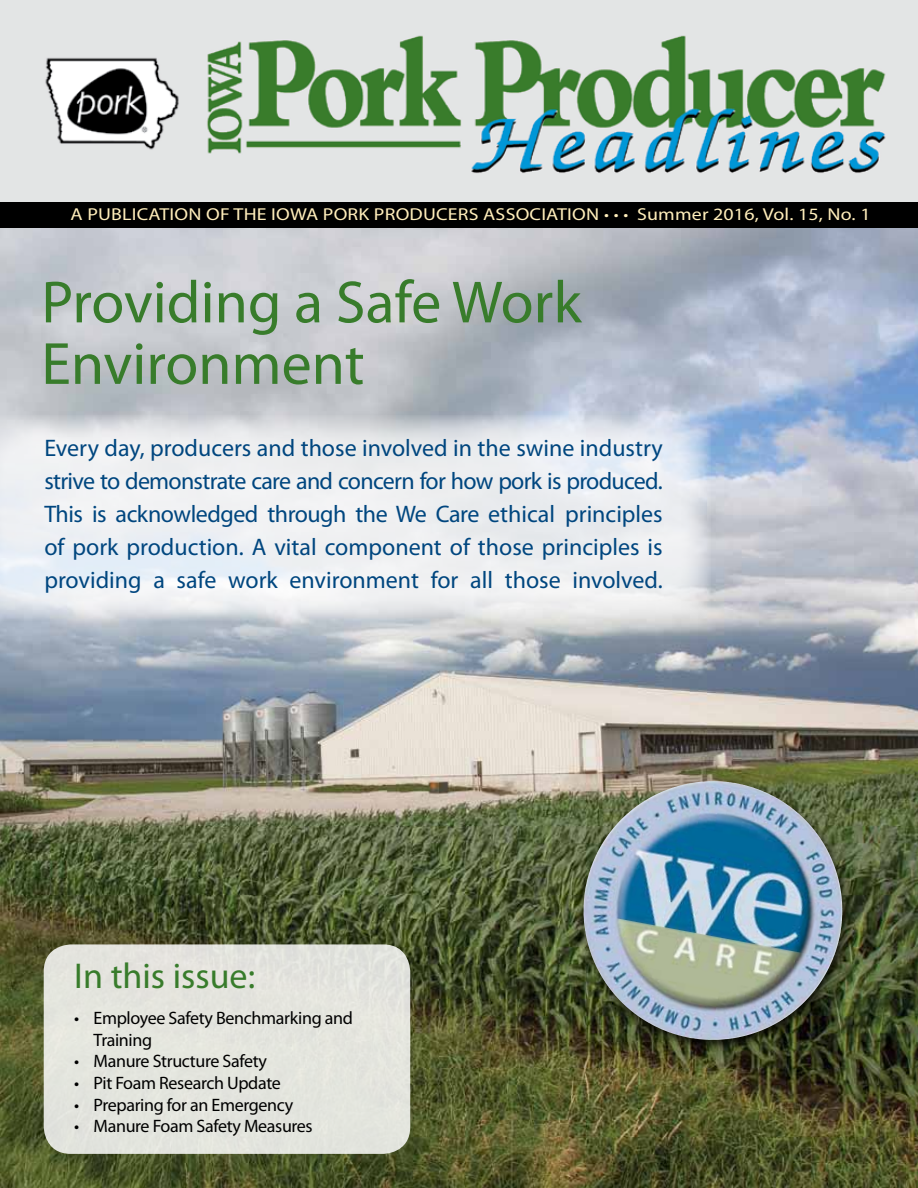
<style>
.page{position:relative;width:918px;height:1188px;background:#fff}
.page>*{position:absolute;margin:0;border:0;box-sizing:border-box;transform-origin:0 0}
.t1{font:60px/61.5px "Myriad Pro";color:#387c2b}
.t2{font:36px "Myriad Pro";color:#387c2b}
.t3{font:24px/33px "Myriad Pro";color:#00467f;text-align:justify}
.t4{font:18px/21.6px "Myriad Pro";letter-spacing:-.02em;color:#000}
.t5{font:17.25px "Myriad Pro";letter-spacing:.01em;color:#feb;scale:1.15 1}
</style>
<div class="page">
<img style="left:0;top:228px;width:918px;height:960px">
<img style="left:0;top:0;width:918px;height:202px">
<div style="left:0;top:202px;width:918px;height:26px;background:#000"></div>
<div style="left:44px;top:944px;width:366px;height:210px;background:#e3e4de;border-radius:27px"></div>
<svg style="left:0;top:415px;width:711px;height:206px;fill:#eceef1"></svg>
<div style="left:578px;top:778px;width:275px;height:275px;background:#000;opacity:.75"></div>
<img style="left:666px;top:781px;width:47px;height:9px">
<p class="t5" style="left:71px;top:204px;width:697px">A PUBLICATION OF THE IOWA PORK PRODUCERS ASSOCIATION <sup>.</sup> <sup>.</sup> <sup>.</sup> Summer 2016, Vol. 15, No. 1</p>
<h1 class="t1" style="left:41px;top:271px;width:542px">Providing a Safe Work<br>Environment</h1>
<p class="t3" style="left:44px;top:431px;width:620px">Every day, producers and those involved in the swine industry strive to demonstrate care and concern for how pork is produced.<br>This is acknowledged through the We Care ethical principles of pork production. A vital component of those principles is providing a safe work environment for all those involved.</p>
<h2 class="t2" style="left:74px;top:953px;width:183px">In this issue:</h2>
<p class="t4" style="left:94px;top:1007px;width:261px;text-indent:-19px">• Employee Safety Benchmarking and<br>Training</p>
<p class="t4" style="left:74px;top:1050px;width:194px">• Manure Structure Safety</p>
<p class="t4" style="left:74px;top:1072px;width:208px">• Pit Foam Research Update</p>
<p class="t4" style="left:74px;top:1094px;width:221px">• Preparing for an Emergency</p>
<p class="t4" style="left:74px;top:1115px;width:240px">• Manure Foam Safety Measures</p>
</div>
